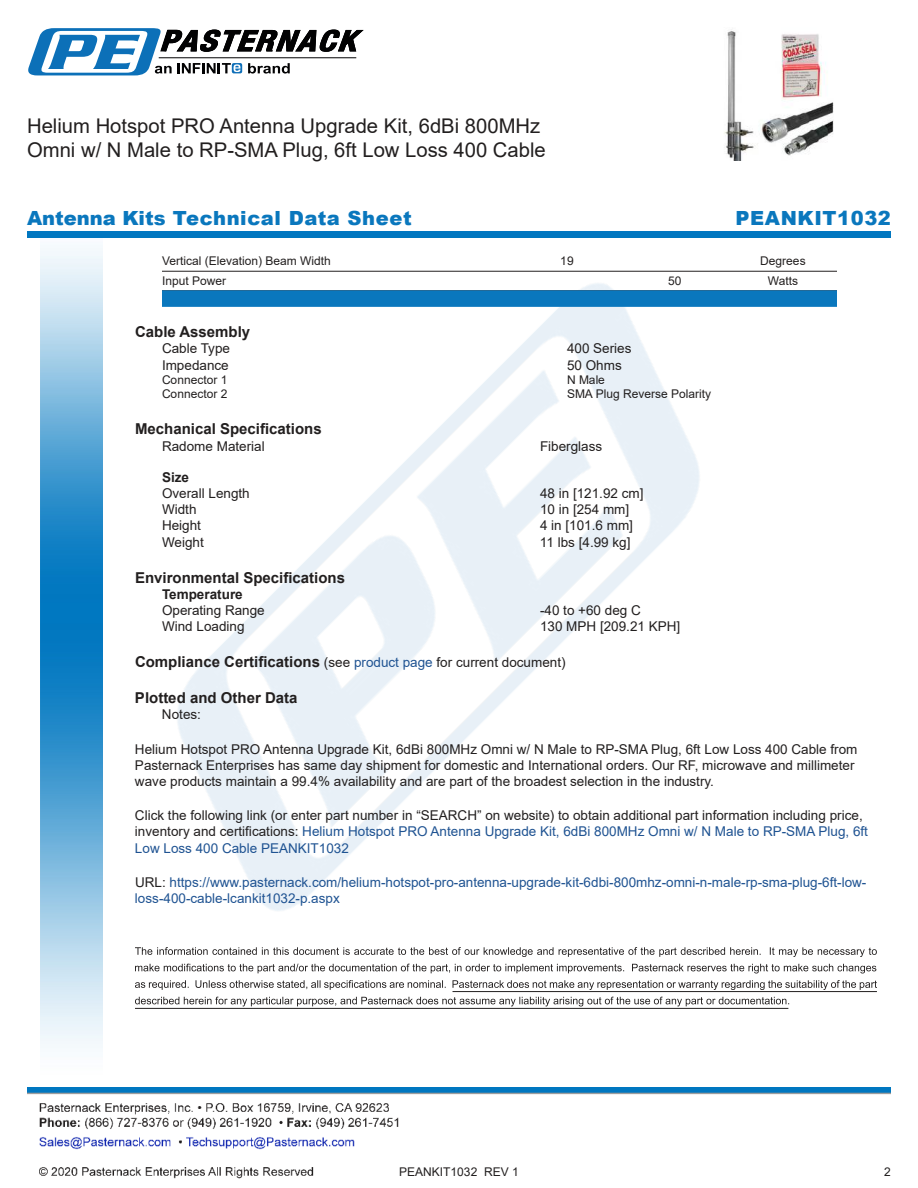
<style>
.page{position:relative;width:918px;height:1188px;background:#fff}
.page>*{position:absolute;margin:0;border:0;box-sizing:border-box;transform-origin:0 0}
.t1{font:20.25px/24.3px "Arial";color:#221f1f}
.t2{font:900 19.5px "Arial";letter-spacing:.03em;color:#0a77bd}
.t3{font:700 15px "Arial";color:#221f1f}
.t4{font:13.5px/16.2px "Arial";color:#221f1f}
.t5{font:13.5px/16.2px "Arial";color:#1f5392}
.t6{font:700 13.5px "Arial";color:#221f1f}
.t7{font:12px "Arial";color:#221f1f}
.s1{font-weight:400;font-size:13.5px}
.s2{font-weight:400;font-size:13.5px;color:#1f5392}
.s3{color:#1f5392}
.s4{color:#221f1f}
</style>
<div class="page">
<img style="left:102px;top:248px;width:719px;height:722px">
<img style="left:40px;top:237px;width:62px;height:811px">
<img style="left:39px;top:1103px;width:360px;height:76px">
<img style="left:27px;top:1088px;width:864px;height:7px">
<div style="left:27px;top:231px;width:864px;height:6px;background:#0177c0"></div>
<svg style="left:28px;top:28px;width:336px;height:47px"></svg>
<hr style="left:162px;top:271px;width:675px;height:1px;background:#221f1f">
<div style="left:162px;top:290px;width:675px;height:17px;background:#0a77bd"></div>
<svg style="left:135px;top:947px;width:742px;height:10px"></svg>
<svg style="left:135px;top:964px;width:741px;height:10px"></svg>
<svg style="left:135px;top:980px;width:742px;height:10px"></svg>
<svg style="left:135px;top:997px;width:654px;height:10px"></svg>
<hr style="left:453px;top:991px;width:424px;height:1px;background:#221f1f">
<hr style="left:135px;top:1008px;width:653px;height:1px;background:#221f1f">
<img style="left:724px;top:29px;width:110px;height:131px">
<h1 class="t1" style="left:27px;top:114px;width:520px">Helium Hotspot PRO Antenna Upgrade Kit, 6dBi 800MHz<br>Omni w/ N Male to RP-SMA Plug, 6ft Low Loss 400 Cable</h1>
<h2 class="t2" style="left:27px;top:207px;width:386px">Antenna Kits Technical Data Sheet</h2>
<h2 class="t2" style="left:736px;top:207px;width:157px">PEANKIT1032</h2>
<p class="t7" style="left:162px;top:253px;width:170px">Vertical (Elevation) Beam Width</p>
<p class="t7" style="left:560px;top:253px;width:15px">19</p>
<p class="t7" style="left:760px;top:253px;width:47px">Degrees</p>
<p class="t7" style="left:162px;top:276px;width:66px">Input Power</p>
<p class="t7" style="left:668px;top:276px;width:15px">50</p>
<p class="t7" style="left:768px;top:276px;width:32px">Watts</p>
<p class="t3" style="left:135px;top:326px;width:117px">Cable Assembly</p>
<p class="t4" style="left:162px;top:341px;width:70px">Cable Type</p>
<p class="t4" style="left:567px;top:341px;width:66px">400 Series</p>
<p class="t4" style="left:162px;top:357px;width:68px">Impedance</p>
<p class="t4" style="left:567px;top:357px;width:56px">50 Ohms</p>
<p class="t7" style="left:162px;top:375px;width:67px">Connector 1</p>
<p class="t7" style="left:567px;top:375px;width:40px">N Male</p>
<p class="t7" style="left:162px;top:390px;width:67px">Connector 2</p>
<p class="t7" style="left:567px;top:390px;width:146px">SMA Plug Reverse Polarity</p>
<p class="t3" style="left:135px;top:419px;width:188px">Mechanical Speci昀椀cations</p>
<p class="t4" style="left:162px;top:438px;width:104px">Radome Material</p>
<p class="t4" style="left:540px;top:438px;width:64px">Fiberglass</p>
<p class="t6" style="left:162px;top:472px;width:29px">Size</p>
<p class="t4" style="left:162px;top:485px;width:89px">Overall Length</p>
<p class="t4" style="left:540px;top:485px;width:105px">48 in [121.92 cm]</p>
<p class="t4" style="left:162px;top:501px;width:36px">Width</p>
<p class="t4" style="left:540px;top:501px;width:91px">10 in [254 mm]</p>
<p class="t4" style="left:162px;top:518px;width:41px">Height</p>
<p class="t4" style="left:540px;top:518px;width:95px">4 in [101.6 mm]</p>
<p class="t4" style="left:162px;top:534px;width:43px">Weight</p>
<p class="t4" style="left:540px;top:534px;width:92px">11 lbs [4.99 kg]</p>
<p class="t3" style="left:135px;top:567px;width:212px">Environmental Speci昀椀cations</p>
<p class="t6" style="left:162px;top:589px;width:82px">Temperature</p>
<p class="t4" style="left:162px;top:603px;width:104px">Operating Range</p>
<p class="t4" style="left:540px;top:603px;width:102px">-40 to +60 deg C</p>
<p class="t4" style="left:162px;top:618px;width:84px">Wind Loading</p>
<p class="t4" style="left:540px;top:618px;width:142px">130 MPH [209.21 KPH]</p>
<p class="t3" style="left:135px;top:651px;width:432px">Compliance Certi昀椀cations <span class="s1">(see</span> <span class="s2">product page</span> <span class="s1">for current document)</span></p>
<p class="t3" style="left:135px;top:692px;width:164px">Plotted and Other Data</p>
<p class="t4" style="left:162px;top:707px;width:41px">Notes:</p>
<p class="t4" style="left:135px;top:741px;width:724px">Helium Hotspot PRO Antenna Upgrade Kit, 6dBi 800MHz Omni w/ N Male to RP-SMA Plug, 6ft Low Loss 400 Cable from<br>Pasternack Enterprises has same day shipment for domestic and International orders. Our RF, microwave and millimeter wave products maintain a 99.4% availability and are part of the broadest selection in the industry.</p>
<p class="t4" style="left:135px;top:807px;width:735px">Click the following link (or enter part number in “SEARCH” on website) to obtain additional part information including price, inventory and certi昀椀cations: <span class="s3">Helium Hotspot PRO Antenna Upgrade Kit, 6dBi 800MHz Omni w/ N Male to RP-SMA Plug, 6ft<br>Low Loss 400 Cable PEANKIT1032</span></p>
<p class="t5" style="left:135px;top:874px;width:733px"><span class="s4">URL:</span> https://www.pasternack.com/helium-hotspot-pro-antenna-upgrade-kit-6dbi-800mhz-omni-n-male-rp-sma-plug-6ft-low&shy;loss-400-cable-lcankit1032-p.aspx</p>
<p class="t7" style="left:399px;top:1163px;width:121px">PEANKIT1032 REV 1</p>
<p class="t7" style="left:884px;top:1167px;width:8px">2</p>
</div>
